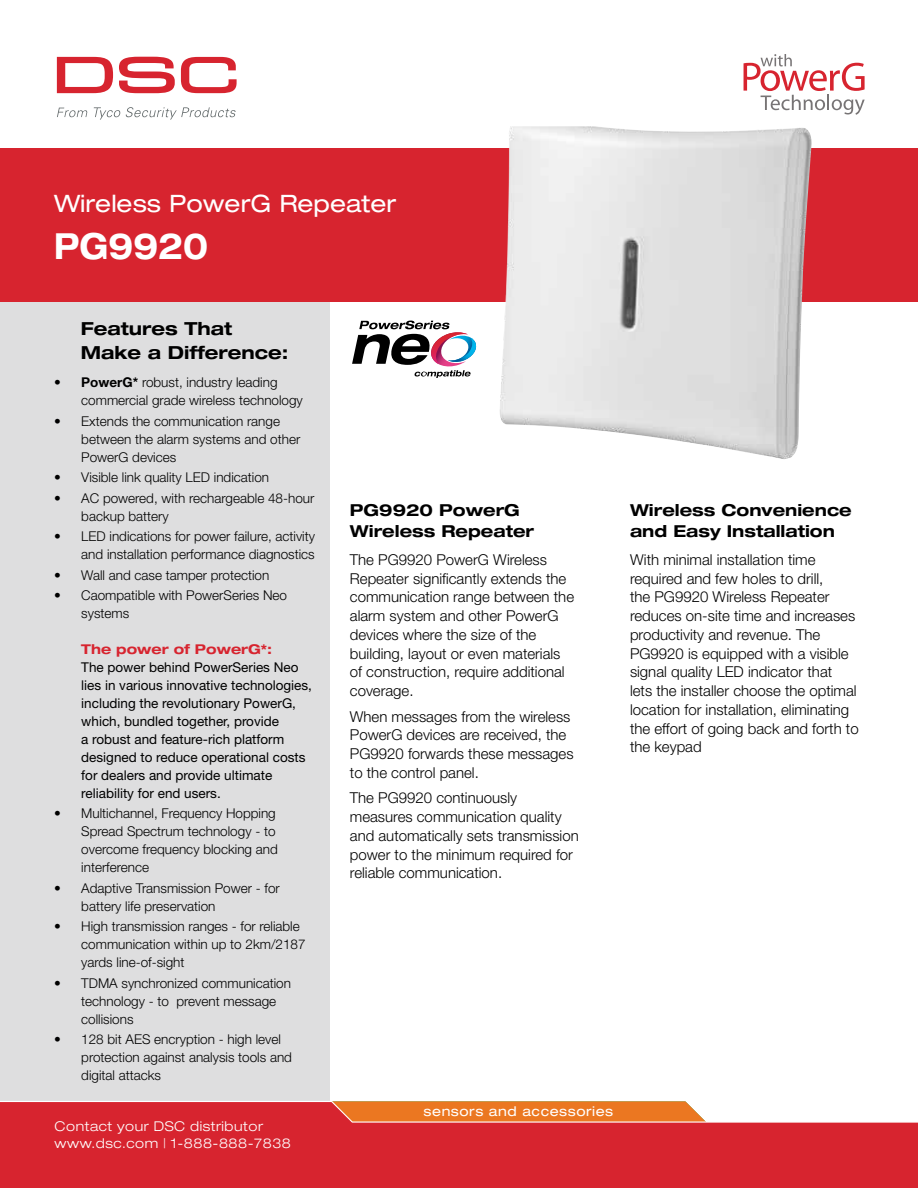
<style>
.page{position:relative;width:918px;height:1188px;background:#fff}
.page>*{position:absolute;margin:0;border:0;box-sizing:border-box;transform-origin:0 0}
.t1{font:700 expanded 36px "Helvetica Neue LT Std";color:#fff;scale:.85 1}
.t2{font:expanded 24px "Helvetica Neue LT Std";color:#fff}
.t3{font:700 expanded 18px/24px "Helvetica Neue LT Std";color:#000}
.t4{font:700 expanded 16.5px/21px "Helvetica Neue LT Std";color:#000}
.t5{font:300 15px/18.8px "Helvetica Neue LT Pro";color:#000}
.t6{font:300 13.5px/18px "Helvetica Neue LT Std";color:#000}
.t7{font:13.5px/18px "Helvetica Neue LT Std";color:#000}
.t8{font:300 expanded 13.5px/16.5px "Helvetica Neue LT Std";letter-spacing:.04em;color:#fff}
.t9{font:expanded 13.5px "Helvetica Neue LT Std";letter-spacing:.04em;color:#fff}
.t10{font:700 expanded 13.5px "Helvetica Neue LT Std";color:#d7242f}
.t11{font:500 expanded 13.5px "Helvetica Neue LT Std";letter-spacing:.04em;color:#fff}
.s1{font-weight:700}
</style>
<div class="page">
<div style="left:0;top:162px;width:329px;height:1026px;background:#dededf"></div>
<div style="left:0;top:148px;width:918px;height:154px;background:#d7242f"></div>
<svg style="left:0;top:1100px;width:918px;height:88px;background:#db3d3e"></svg>
<svg style="left:57px;top:57px;width:56px;height:36px"></svg>
<svg style="left:119px;top:57px;width:56px;height:36px"></svg>
<svg style="left:181px;top:57px;width:56px;height:36px"></svg>
<svg style="left:57px;top:108px;width:31px;height:9px"></svg>
<svg style="left:94px;top:107px;width:142px;height:13px"></svg>
<img style="left:500px;top:126px;width:312px;height:333px">
<svg style="left:352px;top:321px;width:125px;height:57px"></svg>
<svg style="left:744px;top:54px;width:121px;height:60px"></svg>
<h2 class="t2" style="left:54px;top:189px;width:344px">Wireless PowerG Repeater</h2>
<h1 class="t1" style="left:54px;top:224px;width:183px">PG9920</h1>
<h3 class="t3" style="left:81px;top:316px;width:209px">Features That<br>Make a Difference:</h3>
<p class="t6" style="left:81px;top:373px;width:223px;text-indent:-27px"><span class="s1">• PowerG*</span> robust, industry leading commercial grade wireless technology</p>
<p class="t6" style="left:81px;top:412px;width:221px;text-indent:-27px">• Extends the communication range between the alarm systems and other<br>PowerG devices</p>
<p class="t6" style="left:54px;top:468px;width:216px">• Visible link quality LED indication</p>
<p class="t6" style="left:81px;top:489px;width:235px;text-indent:-27px">• AC powered, with rechargeable 48-hour backup battery</p>
<p class="t6" style="left:54px;top:527px;width:262px;text-align:right">• LED indications for power failure, activity and installation performance diagnostics</p>
<p class="t6" style="left:54px;top:566px;width:217px">• Wall and case tamper protection</p>
<p class="t6" style="left:81px;top:586px;width:207px;text-indent:-27px">• Caompatible with PowerSeries Neo systems</p>
<p class="t10" style="left:81px;top:641px;width:192px">The power of PowerG*:</p>
<p class="t7" style="left:81px;top:658px;width:232px">The power behind PowerSeries Neo lies in various innovative technologies, including the revolutionary PowerG, which, bundled together, provide<br>a robust and feature-rich platform designed to reduce operational costs for dealers and provide ultimate reliability for end users.</p>
<p class="t6" style="left:81px;top:804px;width:198px;text-indent:-27px">• Multichannel, Frequency Hopping<br>Spread Spectrum technology - to overcome frequency blocking and interference</p>
<p class="t6" style="left:81px;top:879px;width:200px;text-indent:-27px">• Adaptive Transmission Power - for battery life preservation</p>
<p class="t6" style="left:81px;top:917px;width:226px;text-indent:-27px">• High transmission ranges - for reliable communication within up to 2km/2187 yards line-of-sight</p>
<p class="t6" style="left:81px;top:974px;width:211px;text-indent:-27px">• TDMA synchronized communication technology - to prevent message collisions</p>
<p class="t6" style="left:81px;top:1030px;width:212px;text-indent:-27px">• 128 bit AES encryption - high level protection against analysis tools and digital attacks</p>
<p class="t8" style="left:55px;top:1118px;width:238px">Contact your DSC distributor www.dsc.com | 1-888-888-7838</p>
<p class="t4" style="left:350px;top:499px;width:186px">PG9920 PowerG<br>Wireless Repeater</p>
<p class="t5" style="left:350px;top:550px;width:226px">The PG9920 PowerG Wireless<br>Repeater significantly extends the communication range between the alarm system and other PowerG devices where the size of the building, layout or even materials of construction, require additional coverage.</p>
<p class="t5" style="left:350px;top:707px;width:225px">When messages from the wireless<br>PowerG devices are received, the<br>PG9920 forwards these messages to the control panel.</p>
<p class="t5" style="left:350px;top:788px;width:230px">The PG9920 continuously measures communication quality and automatically sets transmission power to the minimum required for reliable communication.</p>
<p class="t4" style="left:630px;top:499px;width:223px">Wireless Convenience and Easy Installation</p>
<p class="t5" style="left:630px;top:550px;width:230px">With minimal installation time required and few holes to drill,<br>the PG9920 Wireless Repeater reduces on-site time and increases productivity and revenue. The<br>PG9920 is equipped with a visible signal quality LED indicator that<br>lets the installer choose the optimal location for installation, eliminating the effort of going back and forth to the keypad</p>
<p class="t11" style="left:452px;top:1102px;width:134px">communications</p>
<p class="t9" style="left:424px;top:1103px;width:191px">sensors and accessories</p>
</div>
